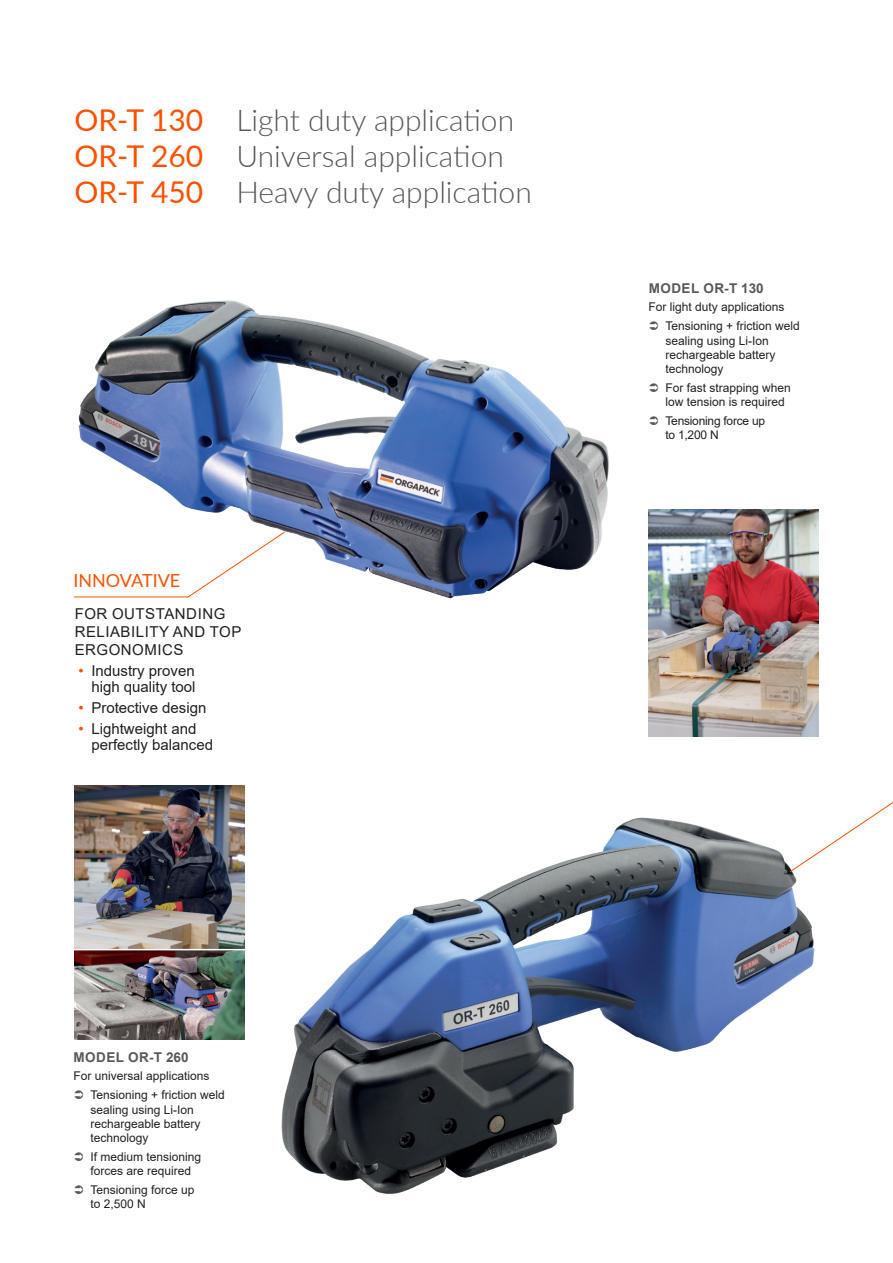
<style>
.page{position:relative;width:893px;height:1263px;background:#fff}
.page>*{position:absolute;margin:0;border:0;box-sizing:border-box;transform-origin:0 0}
.t1{font:300 30px/36px "Lato";color:#57585a}
.t2{font:18px "Lato";color:#ff5000}
.t3{font:15px/16.5px "Arial";color:#231f20;text-align:right}
.t4{font:15px/18px "Arial";letter-spacing:.035em;color:#231f20}
.t5{font:700 13.5px "Arial";letter-spacing:.035em;color:#57585a}
.t6{font:12px/14.4px "Arial";color:#231f20}
.t7{font:12px/14.4px "Arial";letter-spacing:-.02em;color:#231f20}
.s1{font-weight:400;color:#ff5000}
.s2{color:#ff5000}
</style>
<div class="page">
<img style="left:74px;top:300px;width:535px;height:299px">
<img style="left:648px;top:510px;width:171px;height:227px">
<img style="left:281px;top:817px;width:534px;height:377px">
<img style="left:75px;top:786px;width:169px;height:253px">
<hr style="left:71px;top:949px;width:179px;height:1px;background:#fff">
<hr style="left:74px;top:597px;width:114px;height:1px;background:#ff5000">
<svg style="left:187px;top:531px;width:98px;height:67px"></svg>
<svg style="left:789px;top:802px;width:104px;height:71px"></svg>
<p class="t1" style="left:74px;top:101px;width:441px"><span class="s1">OR-T 130</span> Light duty application</p>
<p class="t1" style="left:74px;top:137px;width:459px"><span class="s1">OR-T 260</span> Universal application<br><span class="s1">OR-T 450</span> Heavy duty application</p>
<p class="t2" style="left:73px;top:568px;width:108px">INNOVATIVE</p>
<p class="t4" style="left:75px;top:604px;width:168px">FOR OUTSTANDING<br>RELIABILITY AND TOP<br>ERGONOMICS</p>
<p class="t3" style="left:79px;top:662px;width:118px"><span class="s2">•</span> Industry proven high quality tool</p>
<p class="t3" style="left:79px;top:699px;width:129px"><span class="s2">•</span> Protective design</p>
<p class="t3" style="left:91px;top:720px;width:123px;text-align:left;text-indent:-13px"><span class="s2">•</span> Lightweight and perfectly balanced</p>
<p class="t5" style="left:74px;top:1048px;width:117px">MODEL OR-T 260</p>
<p class="t6" style="left:73px;top:1069px;width:138px">For universal applications</p>
<p class="t6" style="left:90px;top:1087px;width:136px">Tensioning + friction weld sealing using Li-Ion rechargeable battery technology</p>
<p class="t6" style="left:90px;top:1149px;width:112px">If medium tensioning forces are required</p>
<p class="t6" style="left:90px;top:1182px;width:106px">Tensioning force up to 2,500 N</p>
<p class="t5" style="left:649px;top:279px;width:117px">MODEL OR-T 130</p>
<p class="t6" style="left:648px;top:300px;width:138px">For light duty applications</p>
<p class="t6" style="left:665px;top:319px;width:136px">Tensioning + friction weld sealing using Li-Ion rechargeable battery technology</p>
<p class="t6" style="left:665px;top:380px;width:127px">For fast strapping when low tension is required</p>
<p class="t7" style="left:665px;top:413px;width:101px">Tensioning force up to 1,200 N</p>
</div>
